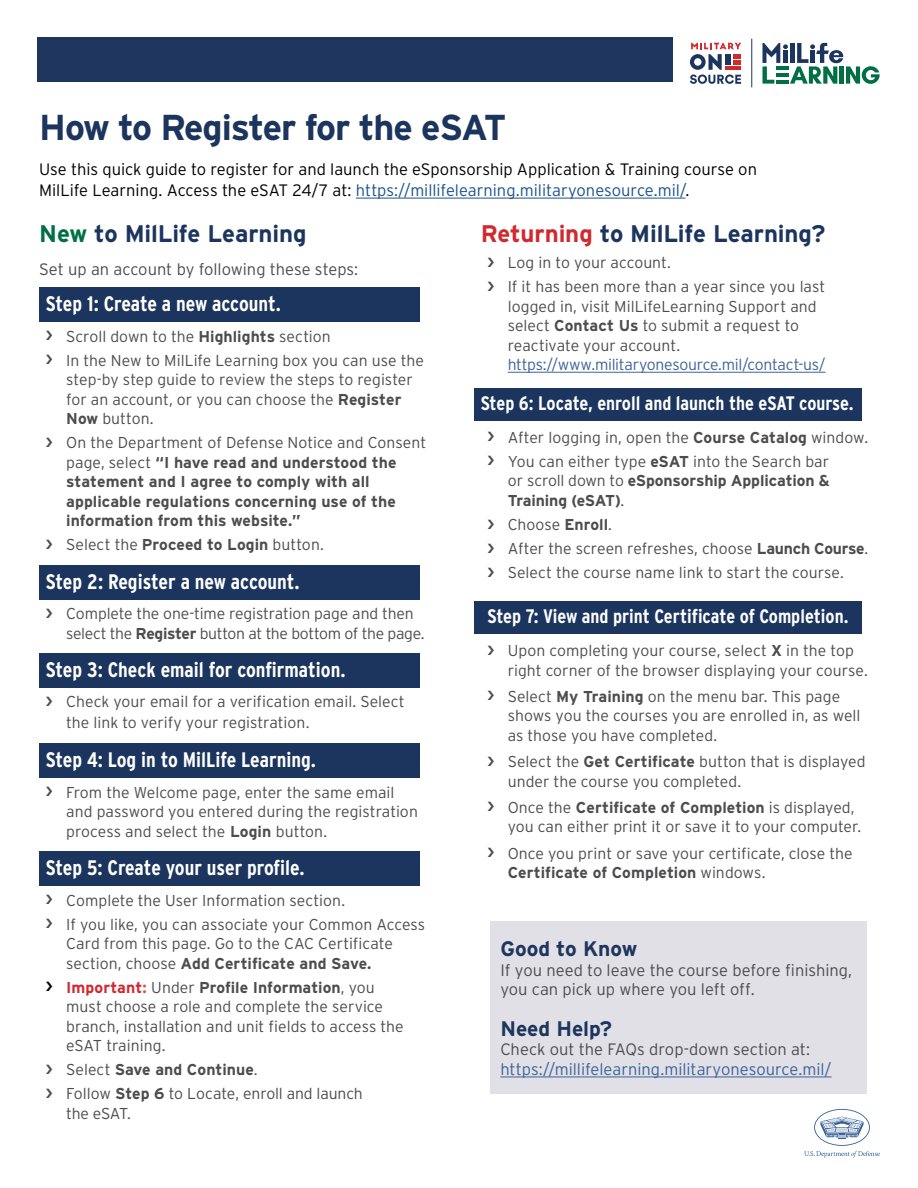
<style>
.page{position:relative;width:918px;height:1188px;background:#fff}
.page>*{position:absolute;margin:0;border:0;box-sizing:border-box;transform-origin:0 0}
.t1{font:700 36px "Interstate";letter-spacing:-.03em;color:#1c355e}
.t2{font:700 24px "Interstate";letter-spacing:-.005em;color:#1c355e}
.t3{font:700 21px "Interstate Condensed";color:#fff}
.t4{font:700 21px "Interstate";color:#1e355e}
.t5{font:700 19.5px "Interstate Condensed";color:#fff}
.t6{font:300 16.5px/21px "Interstate";color:#000}
.t7{font:300 16.5px/19.5px "Interstate";color:#4d4d4f}
.t8{font:300 16.5px/19.5px "Interstate";color:#3e639a}
.t9{font:300 15.75px/19.5px "Interstate";color:#4d4d4f}
.t10{font:700 15.75px/19.5px "Interstate";color:#4d4d4f}
.t11{font:300 15.75px/19.5px "Interstate";letter-spacing:-.02em;color:#4d4d4f}
.s1{color:#1c538d}
.s2{color:#006f44}
.s3{font-weight:700}
.s4{font-weight:300}
.s5{font-weight:700;color:#d02a2f}
.s6{font-weight:700;color:#d55143}
.s7{color:#d02a2f}
.s8{color:#3e639a}
.s9{color:#4d4d4f}
</style>
<div class="page">
<div style="left:38px;top:38px;width:635px;height:44px;background:#1e355e"></div>
<div style="left:39px;top:287px;width:381px;height:35px;background:#1c355e"></div>
<div style="left:39px;top:565px;width:381px;height:35px;background:#1c355e"></div>
<div style="left:39px;top:654px;width:381px;height:34px;background:#1c355e"></div>
<div style="left:39px;top:743px;width:381px;height:35px;background:#1c355e"></div>
<div style="left:39px;top:851px;width:381px;height:35px;background:#1c355e"></div>
<hr style="left:508px;top:372px;width:318px;height:1px;background:#3e639a">
<div style="left:474px;top:388px;width:387px;height:33px;background:#1c355e"></div>
<div style="left:474px;top:601px;width:387px;height:33px;background:#1c355e"></div>
<div style="left:490px;top:921px;width:376px;height:173px;background:#e1e0e6"></div>
<hr style="left:500px;top:1077px;width:331px;height:1px;background:#3e639a">
<svg style="left:690px;top:43px;width:51px;height:41px"></svg>
<hr style="left:752px;top:39px;width:1px;height:48px;background:#1c355e">
<svg style="left:762px;top:43px;width:118px;height:41px"></svg>
<hr style="left:356px;top:198px;width:329px;height:1px;background:#1c538d">
<svg style="left:804px;top:1109px;width:76px;height:49px"></svg>
<h1 class="t1" style="left:39px;top:108px;width:469px">How to Register for the eSAT</h1>
<p class="t6" style="left:39px;top:158px;width:719px">Use this quick guide to register for and launch the eSponsorship Application &amp; Training course on<br>MilLife Learning. Access the eSAT 24/7 at: <span class="s1">https://millifelearning.militaryonesource.mil/</span>.</p>
<h2 class="t2" style="left:39px;top:220px;width:269px"><span class="s2">New</span> to MilLife Learning</h2>
<p class="t7" style="left:39px;top:259px;width:321px">Set up an account by following these steps:</p>
<h3 class="t3" style="left:46px;top:292px;width:236px">Step 1: Create a new account.</h3>
<p class="t9" style="left:66px;top:326px;width:266px">Scroll down to the <span class="s3">Highlights</span> section</p>
<p class="t9" style="left:66px;top:350px;width:359px">In the New to MilLife Learning box you can use the step-by step guide to review the steps to register for an account, or you can choose the <span class="s3">Register Now</span> button.</p>
<p class="t10" style="left:66px;top:433px;width:362px"><span class="s4">On the Department of Defense Notice and Consent page, select</span> “I have read and understood the statement and I agree to comply with all applicable regulations concerning use of the information from this website.”</p>
<p class="t9" style="left:66px;top:535px;width:259px">Select the <span class="s3">Proceed to Login</span> button.</p>
<h3 class="t3" style="left:46px;top:570px;width:255px">Step 2: Register a new account.</h3>
<p class="t11" style="left:66px;top:604px;width:360px">Complete the one-time registration page and then select the <span class="s3">Register</span> button at the bottom of the page.</p>
<h3 class="t3" style="left:46px;top:658px;width:301px">Step 3: Check email for confirmation.</h3>
<p class="t9" style="left:66px;top:691px;width:340px;line-height:21px">Check your email for a verification email. Select the link to verify your registration.</p>
<h3 class="t3" style="left:46px;top:748px;width:272px">Step 4: Log in to MilLife Learning.</h3>
<p class="t9" style="left:66px;top:782px;width:353px">From the Welcome page, enter the same email and password you entered during the registration process and select the <span class="s3">Login</span> button.</p>
<h3 class="t3" style="left:46px;top:856px;width:260px">Step 5: Create your user profile.</h3>
<p class="t9" style="left:66px;top:890px;width:280px">Complete the User Information section.</p>
<p class="t9" style="left:66px;top:914px;width:361px">If you like, you can associate your Common Access<br>Card from this page. Go to the CAC Certificate section, choose <span class="s3">Add Certificate and Save.</span></p>
<p class="t9" style="left:66px;top:977px;width:339px"><span class="s5">Important</span><span class="s6">:</span> Under <span class="s3">Profile Information</span>, you must choose a role and complete the service branch, installation and unit fields to access the eSAT training.</p>
<p class="t10" style="left:66px;top:1060px;width:193px"><span class="s4">Select</span> Save and Continue<span class="s4">.</span></p>
<p class="t9" style="left:66px;top:1084px;width:298px">Follow <span class="s3">Step 6</span> to Locate, enroll and launch the eSAT.</p>
<h2 class="t2" style="left:481px;top:220px;width:346px"><span class="s7">Returning</span> to MilLife Learning?</h2>
<p class="t9" style="left:508px;top:253px;width:165px">Log in to your account.</p>
<p class="t9" style="left:508px;top:277px;width:319px">If it has been more than a year since you last logged in, visit MilLifeLearning Support and select <span class="s3">Contact Us</span> to submit a request to reactivate your account. <span class="s8">https://www.militaryonesource.mil/contact-us/</span></p>
<h3 class="t5" style="left:481px;top:392px;width:374px">Step 6: Locate, enroll and launch the eSAT course.</h3>
<p class="t9" style="left:508px;top:427px;width:362px">After logging in, open the <span class="s3">Course Catalog</span> window.</p>
<p class="t9" style="left:508px;top:452px;width:324px;text-align:justify">You can either type <span class="s3">eSAT</span> into the Search bar or scroll down to <span class="s3">eSponsorship Application &amp; Training (eSAT)</span>.</p>
<p class="t9" style="left:508px;top:515px;width:106px">Choose <span class="s3">Enroll</span>.</p>
<p class="t9" style="left:508px;top:539px;width:362px">After the screen refreshes, choose <span class="s3">Launch Course</span>.</p>
<p class="t9" style="left:508px;top:563px;width:338px">Select the course name link to start the course.</p>
<h3 class="t5" style="left:487px;top:606px;width:363px">Step 7: View and print Certificate of Completion.</h3>
<p class="t9" style="left:508px;top:641px;width:362px">Upon completing your course, select <span class="s3">X</span> in the top right corner of the browser displaying your course.</p>
<p class="t9" style="left:508px;top:687px;width:354px">Select <span class="s3">My Training</span> on the menu bar. This page shows you the courses you are enrolled in, as well as those you have completed.</p>
<p class="t9" style="left:508px;top:752px;width:359px">Select the <span class="s3">Get Certificate</span> button that is displayed under the course you completed.</p>
<p class="t9" style="left:508px;top:798px;width:355px">Once the <span class="s3">Certificate of Completion</span> is displayed, you can either print it or save it to your computer.</p>
<p class="t9" style="left:508px;top:843px;width:346px">Once you print or save your certificate, close the<br><span class="s3">Certificate of Completion</span> windows.</p>
<h3 class="t4" style="left:500px;top:937px;width:138px">Good to Know</h3>
<p class="t7" style="left:500px;top:960px;width:353px">If you need to leave the course before finishing, you can pick up where you left off.</p>
<h3 class="t4" style="left:500px;top:1017px;width:113px">Need Help?</h3>
<p class="t8" style="left:500px;top:1040px;width:333px"><span class="s9">Check out the FAQs drop-down section at: </span>https://millifelearning.militaryonesource.mil/</p>
</div>
